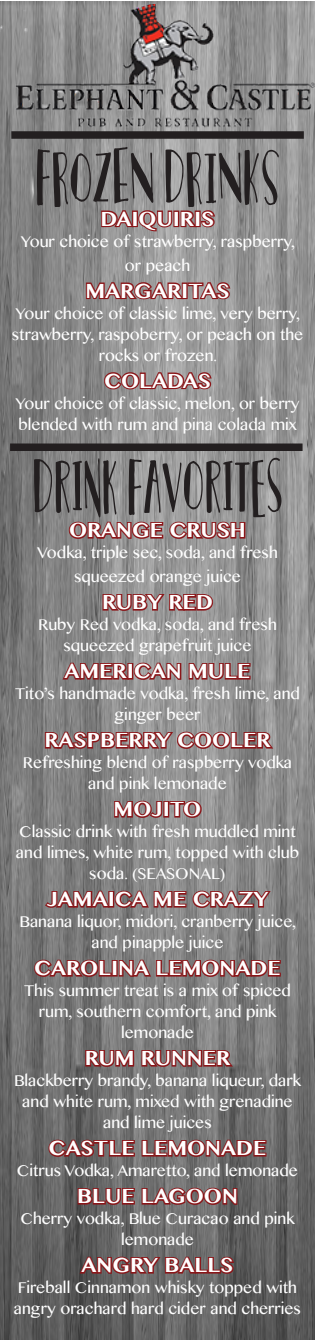
<style>
.page{position:relative;width:315px;height:1340px;background:#fff}
.page>*{position:absolute;margin:0;border:0;box-sizing:border-box;transform-origin:0 0}
.t1{font:71.88px "Personality DEMO";color:#231f20;scale:.73 1}
.t2{font:700 22.5px "Kannada MN";color:#fff}
.t3{font:17.5px/21px "Kannada MN";color:#fff;text-align:center}
</style>
<div class="page">
<img style="left:0;top:1px;width:315px;height:1339px">
<img style="left:0;top:5px;width:315px;height:127px">
<div style="left:11px;top:131px;width:293px;height:8px;background:#231f20"></div>
<svg style="left:100px;top:208px;width:117px;height:25px;background:#945e5f"></svg>
<svg style="left:85px;top:278px;width:147px;height:23px;background:#925a5b"></svg>
<svg style="left:102px;top:370px;width:111px;height:21px;background:#935a5c"></svg>
<div style="left:10px;top:443px;width:293px;height:8px;background:#231f20"></div>
<svg style="left:67px;top:520px;width:180px;height:21px;background:#8f5354"></svg>
<svg style="left:101px;top:592px;width:114px;height:21px;background:#905556"></svg>
<svg style="left:61px;top:659px;width:191px;height:23px;background:#8e5859"></svg>
<svg style="left:44px;top:730px;width:232px;height:21px;background:#8c5051"></svg>
<svg style="left:113px;top:797px;width:91px;height:23px;background:#8d595a"></svg>
<svg style="left:43px;top:887px;width:230px;height:23px;background:#865455"></svg>
<svg style="left:32px;top:956px;width:250px;height:23px;background:#824c4e"></svg>
<svg style="left:84px;top:1046px;width:151px;height:23px;background:#81494a"></svg>
<svg style="left:47px;top:1136px;width:221px;height:23px;background:#7a4547"></svg>
<svg style="left:76px;top:1186px;width:163px;height:21px;background:#7a4143"></svg>
<svg style="left:78px;top:1255px;width:158px;height:21px;background:#763e3f"></svg>
<p class="t1" style="left:35px;top:135px;width:337px">FROZEN DRINKS</p>
<p class="t2" style="left:101px;top:205px;width:115px">DAIQUIRIS</p>
<p class="t3" style="left:21px;top:229px;width:276px;line-height:24px">Your choice of strawberry, raspberry, or peach</p>
<p class="t2" style="left:85px;top:277px;width:146px">MARGARITAS</p>
<p class="t3" style="left:12px;top:302px;width:293px">Your choice of classic lime, very berry, strawberry, raspoberry, or peach on the rocks or frozen.</p>
<p class="t2" style="left:104px;top:367px;width:108px">COLADAS</p>
<p class="t3" style="left:16px;top:392px;width:286px;text-align:left">Your choice of classic, melon, or berry blended with rum and pina colada mix</p>
<p class="t1" style="left:32px;top:445px;width:345px">DRINK FAVORITES</p>
<p class="t2" style="left:69px;top:516px;width:178px">ORANGE CRUSH</p>
<p class="t3" style="left:37px;top:540px;width:242px;line-height:24px">Vodka, triple sec, soda, and fresh squeezed orange juice</p>
<p class="t2" style="left:102px;top:588px;width:112px">RUBY RED</p>
<p class="t3" style="left:38px;top:614px;width:240px">Ruby Red vodka, soda, and fresh squeezed grapefruit juice</p>
<p class="t2" style="left:64px;top:657px;width:188px">AMERICAN MULE</p>
<p class="t3" style="left:15px;top:683px;width:286px">Tito’s handmade vodka, fresh lime, and ginger beer</p>
<p class="t2" style="left:44px;top:726px;width:228px">RASPBERRY COOLER</p>
<p class="t3" style="left:23px;top:752px;width:271px">Refreshing blend of raspberry vodka and pink lemonade</p>
<p class="t2" style="left:114px;top:795px;width:89px">MOJITO</p>
<p class="t3" style="left:16px;top:821px;width:285px">Classic drink with fresh muddled mint and limes, white rum, topped with club soda. (SEASONAL)</p>
<p class="t2" style="left:47px;top:885px;width:223px">JAMAICA ME CRAZY</p>
<p class="t3" style="left:20px;top:911px;width:278px">Banana liquor, midori, cranberry juice, and pinapple juice</p>
<p class="t2" style="left:34px;top:954px;width:248px">CAROLINA LEMONADE</p>
<p class="t3" style="left:24px;top:980px;width:269px">This summer treat is a mix of spiced rum, southern comfort, and pink lemonade</p>
<p class="t2" style="left:85px;top:1044px;width:147px">RUM RUNNER</p>
<p class="t3" style="left:14px;top:1070px;width:288px">Blackberry brandy, banana liqueur, dark and white rum, mixed with grenadine and lime juices</p>
<p class="t2" style="left:49px;top:1134px;width:219px">CASTLE LEMONADE</p>
<p class="t3" style="left:17px;top:1160px;width:283px">Citrus Vodka, Amaretto, and lemonade</p>
<p class="t2" style="left:77px;top:1182px;width:162px">BLUE LAGOON</p>
<p class="t3" style="left:21px;top:1208px;width:275px">Cherry vodka, Blue Curacao and pink lemonade</p>
<p class="t2" style="left:81px;top:1251px;width:154px">ANGRY BALLS</p>
<p class="t3" style="left:14px;top:1277px;width:289px;text-align:left">Fireball Cinnamon whisky topped with angry orachard hard cider and cherries</p>
</div>
